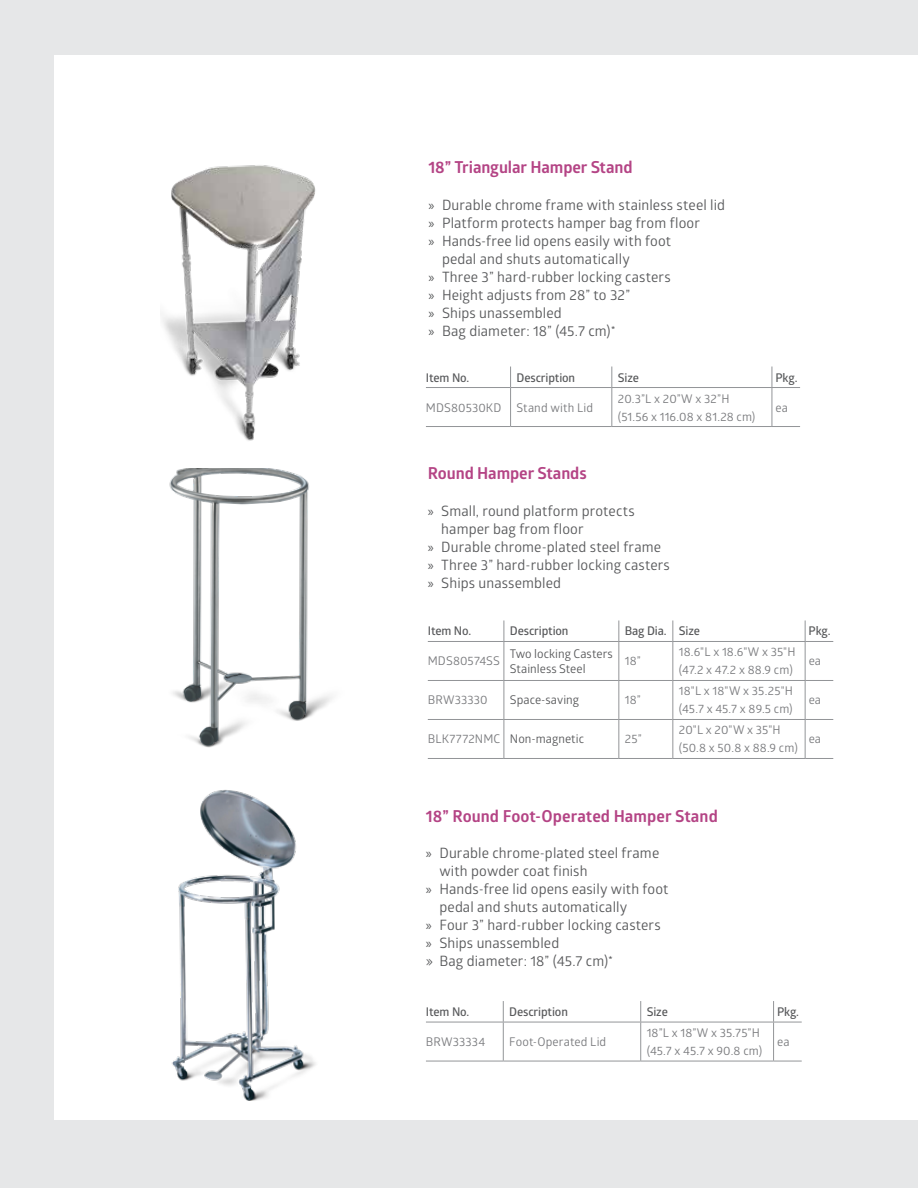
<style>
.page{position:relative;width:918px;height:1188px;background:#e6e7e8}
.page>*{position:absolute;margin:0;border:0;box-sizing:border-box;transform-origin:0 0}
.t1{font:700 16.5px "Glober";letter-spacing:-.005em;color:#b44485}
.t2{font:14.25px "Glober";letter-spacing:.01em;color:#58595b}
.t3{font:12px/18px "Glober";letter-spacing:.01em;color:#797a7d}
.t4{font:600 12px "Glober";letter-spacing:-.01em;color:#58595b}
.t5{font:12px/15px "Glober";letter-spacing:.005em;color:#58595b}
.s1{font-family:"Myriad Pro"}
.s2{color:#797a7d}
</style>
<div class="page">
<div style="left:55px;top:55px;width:863px;height:1065px;background:#fff"></div>
<svg style="left:504px;top:620px;width:1px;height:21px"></svg>
<hr style="left:428px;top:641px;width:76px;height:1px;background:#939598">
<hr style="left:428px;top:680px;width:76px;height:1px;background:#939598">
<hr style="left:428px;top:719px;width:76px;height:1px;background:#939598">
<hr style="left:428px;top:758px;width:76px;height:1px;background:#939598">
<hr style="left:504px;top:642px;width:1px;height:38px;background:#939598">
<hr style="left:504px;top:681px;width:1px;height:38px;background:#939598">
<hr style="left:504px;top:720px;width:1px;height:38px;background:#939598">
<hr style="left:504px;top:641px;width:115px;height:1px;background:#939598">
<hr style="left:619px;top:641px;width:54px;height:1px;background:#939598">
<hr style="left:673px;top:641px;width:132px;height:1px;background:#939598">
<hr style="left:504px;top:680px;width:115px;height:1px;background:#939598">
<hr style="left:619px;top:680px;width:54px;height:1px;background:#939598">
<hr style="left:673px;top:680px;width:132px;height:1px;background:#939598">
<hr style="left:504px;top:719px;width:115px;height:1px;background:#939598">
<hr style="left:619px;top:719px;width:54px;height:1px;background:#939598">
<hr style="left:673px;top:719px;width:132px;height:1px;background:#939598">
<hr style="left:504px;top:758px;width:115px;height:1px;background:#939598">
<hr style="left:619px;top:758px;width:54px;height:1px;background:#939598">
<hr style="left:673px;top:758px;width:132px;height:1px;background:#939598">
<hr style="left:805px;top:642px;width:1px;height:38px;background:#939598">
<hr style="left:805px;top:681px;width:1px;height:38px;background:#939598">
<hr style="left:805px;top:720px;width:1px;height:38px;background:#939598">
<svg style="left:805px;top:620px;width:28px;height:22px"></svg>
<svg style="left:805px;top:680px;width:28px;height:1px"></svg>
<svg style="left:805px;top:719px;width:28px;height:1px"></svg>
<svg style="left:805px;top:758px;width:28px;height:1px"></svg>
<svg style="left:618px;top:620px;width:1px;height:21px"></svg>
<svg style="left:672px;top:620px;width:1px;height:21px"></svg>
<hr style="left:618px;top:642px;width:1px;height:38px;background:#939598">
<hr style="left:672px;top:642px;width:1px;height:38px;background:#939598">
<hr style="left:618px;top:681px;width:1px;height:38px;background:#939598">
<hr style="left:672px;top:681px;width:1px;height:38px;background:#939598">
<hr style="left:618px;top:720px;width:1px;height:38px;background:#939598">
<hr style="left:672px;top:720px;width:1px;height:38px;background:#939598">
<svg style="left:503px;top:1001px;width:1px;height:21px"></svg>
<hr style="left:426px;top:1061px;width:77px;height:1px;background:#939598">
<hr style="left:426px;top:1022px;width:77px;height:1px;background:#939598">
<hr style="left:503px;top:1022px;width:1px;height:39px;background:#939598">
<hr style="left:503px;top:1061px;width:138px;height:1px;background:#939598">
<hr style="left:641px;top:1061px;width:133px;height:1px;background:#939598">
<hr style="left:503px;top:1022px;width:138px;height:1px;background:#939598">
<hr style="left:641px;top:1022px;width:133px;height:1px;background:#939598">
<hr style="left:773px;top:1022px;width:1px;height:39px;background:#939598">
<svg style="left:774px;top:1061px;width:28px;height:1px"></svg>
<svg style="left:773px;top:1001px;width:29px;height:22px"></svg>
<svg style="left:640px;top:1001px;width:1px;height:21px"></svg>
<hr style="left:640px;top:1022px;width:1px;height:39px;background:#939598">
<img style="left:169px;top:468px;width:164px;height:280px">
<svg style="left:510px;top:367px;width:1px;height:20px"></svg>
<svg style="left:611px;top:367px;width:1px;height:20px"></svg>
<hr style="left:426px;top:387px;width:85px;height:1px;background:#939598">
<hr style="left:511px;top:387px;width:101px;height:1px;background:#939598">
<hr style="left:510px;top:388px;width:1px;height:38px;background:#939598">
<hr style="left:612px;top:387px;width:160px;height:1px;background:#939598">
<hr style="left:611px;top:388px;width:1px;height:38px;background:#939598">
<svg style="left:772px;top:367px;width:28px;height:21px"></svg>
<hr style="left:772px;top:388px;width:1px;height:38px;background:#939598">
<hr style="left:426px;top:426px;width:85px;height:1px;background:#939598">
<hr style="left:511px;top:426px;width:101px;height:1px;background:#939598">
<hr style="left:612px;top:426px;width:160px;height:1px;background:#939598">
<svg style="left:772px;top:426px;width:28px;height:1px"></svg>
<img style="left:162px;top:165px;width:154px;height:276px">
<img style="left:172px;top:790px;width:144px;height:311px">
<p class="t1" style="left:429px;top:155px;width:206px">18” Triangular Hamper Stand</p>
<p class="t2" style="left:429px;top:195px;width:298px"><span class="s1">»</span> Durable chrome frame with stainless steel lid</p>
<p class="t2" style="left:429px;top:213px;width:273px"><span class="s1">»</span> Platform protects hamper bag from floor</p>
<p class="t2" style="left:429px;top:231px;width:244px"><span class="s1">»</span> Hands-free lid opens easily with foot</p>
<p class="t2" style="left:442px;top:249px;width:189px">pedal and shuts automatically</p>
<p class="t2" style="left:429px;top:267px;width:244px"><span class="s1">»</span> Three 3” hard-rubber locking casters</p>
<p class="t2" style="left:429px;top:285px;width:203px"><span class="s1">»</span> Height adjusts from 28” to 32”</p>
<p class="t2" style="left:429px;top:303px;width:135px"><span class="s1">»</span> Ships unassembled</p>
<p class="t2" style="left:429px;top:321px;width:189px"><span class="s1">»</span> Bag diameter: 18” (45.7 cm)*</p>
<p class="t4" style="left:426px;top:369px;width:45px">Item No.</p>
<p class="t4" style="left:517px;top:369px;width:60px">Description</p>
<p class="t4" style="left:618px;top:369px;width:23px">Size</p>
<p class="t4" style="left:775px;top:369px;width:24px">Pkg.</p>
<p class="t3" style="left:426px;top:398px;width:77px">MDS80530KD</p>
<p class="t3" style="left:517px;top:398px;width:78px">Stand with Lid</p>
<p class="t3" style="left:618px;top:389px;width:139px">20.3”L x 20”W x 32”H (51.56 x 116.08 x 81.28 cm)</p>
<p class="t3" style="left:775px;top:398px;width:14px">ea</p>
<p class="t1" style="left:428px;top:461px;width:160px">Round Hamper Stands</p>
<p class="t2" style="left:428px;top:501px;width:208px"><span class="s1">»</span> Small, round platform protects</p>
<p class="t2" style="left:441px;top:519px;width:144px">hamper bag from floor</p>
<p class="t2" style="left:428px;top:537px;width:235px"><span class="s1">»</span> Durable chrome-plated steel frame</p>
<p class="t2" style="left:428px;top:555px;width:244px"><span class="s1">»</span> Three 3” hard-rubber locking casters</p>
<p class="t2" style="left:428px;top:573px;width:135px"><span class="s1">»</span> Ships unassembled</p>
<p class="t4" style="left:428px;top:623px;width:45px">Item No.</p>
<p class="t4" style="left:510px;top:623px;width:60px">Description</p>
<p class="t4" style="left:625px;top:623px;width:77px">Bag Dia. Size</p>
<p class="t4" style="left:809px;top:623px;width:24px">Pkg.</p>
<p class="t3" style="left:428px;top:652px;width:73px">MDS80574SS</p>
<p class="t5" style="left:510px;top:646px;width:104px">Two locking Casters<br>Stainless Steel</p>
<p class="t3" style="left:625px;top:652px;width:18px">18”</p>
<p class="t3" style="left:679px;top:643px;width:118px">18.6"L x 18.6"W x 35"H (47.2 x 47.2 x 88.9 cm)</p>
<p class="t3" style="left:809px;top:652px;width:14px">ea</p>
<p class="t3" style="left:428px;top:691px;width:61px">BRW33330</p>
<p class="t5" style="left:510px;top:692px;width:71px">Space-saving</p>
<p class="t3" style="left:625px;top:691px;width:18px">18”</p>
<p class="t3" style="left:679px;top:682px;width:116px">18"L x 18"W x 35.25"H (45.7 x 45.7 x 89.5 cm)</p>
<p class="t3" style="left:809px;top:691px;width:14px">ea</p>
<p class="t5" style="left:428px;top:731px;width:158px"><span class="s2">BLK7772NMC</span> Non-magnetic</p>
<p class="t3" style="left:625px;top:730px;width:18px">25”</p>
<p class="t3" style="left:679px;top:721px;width:120px">20"L x 20"W x 35"H (50.8 x 50.8 x 88.9 cm)</p>
<p class="t3" style="left:809px;top:730px;width:14px">ea</p>
<p class="t1" style="left:426px;top:805px;width:293px">18” Round Foot-Operated Hamper Stand</p>
<p class="t2" style="left:426px;top:843px;width:235px"><span class="s1">»</span> Durable chrome-plated steel frame</p>
<p class="t2" style="left:439px;top:861px;width:150px">with powder coat finish</p>
<p class="t2" style="left:426px;top:879px;width:244px"><span class="s1">»</span> Hands-free lid opens easily with foot</p>
<p class="t2" style="left:439px;top:897px;width:189px">pedal and shuts automatically</p>
<p class="t2" style="left:426px;top:915px;width:236px"><span class="s1">»</span> Four 3” hard-rubber locking casters</p>
<p class="t2" style="left:426px;top:933px;width:135px"><span class="s1">»</span> Ships unassembled</p>
<p class="t2" style="left:426px;top:951px;width:189px">» Bag diameter: 18” (45.7 cm)*</p>
<p class="t4" style="left:426px;top:1003px;width:45px">Item No.</p>
<p class="t4" style="left:509px;top:1003px;width:60px">Description</p>
<p class="t4" style="left:647px;top:1003px;width:23px">Size</p>
<p class="t4" style="left:777px;top:1003px;width:24px">Pkg.</p>
<p class="t3" style="left:426px;top:1032px;width:61px">BRW33334</p>
<p class="t3" style="left:509px;top:1032px;width:99px">Foot-Operated Lid</p>
<p class="t3" style="left:647px;top:1023px;width:117px">18”L x 18”W x 35.75”H (45.7 x 45.7 x 90.8 cm)</p>
<p class="t3" style="left:777px;top:1032px;width:14px">ea</p>
</div>
